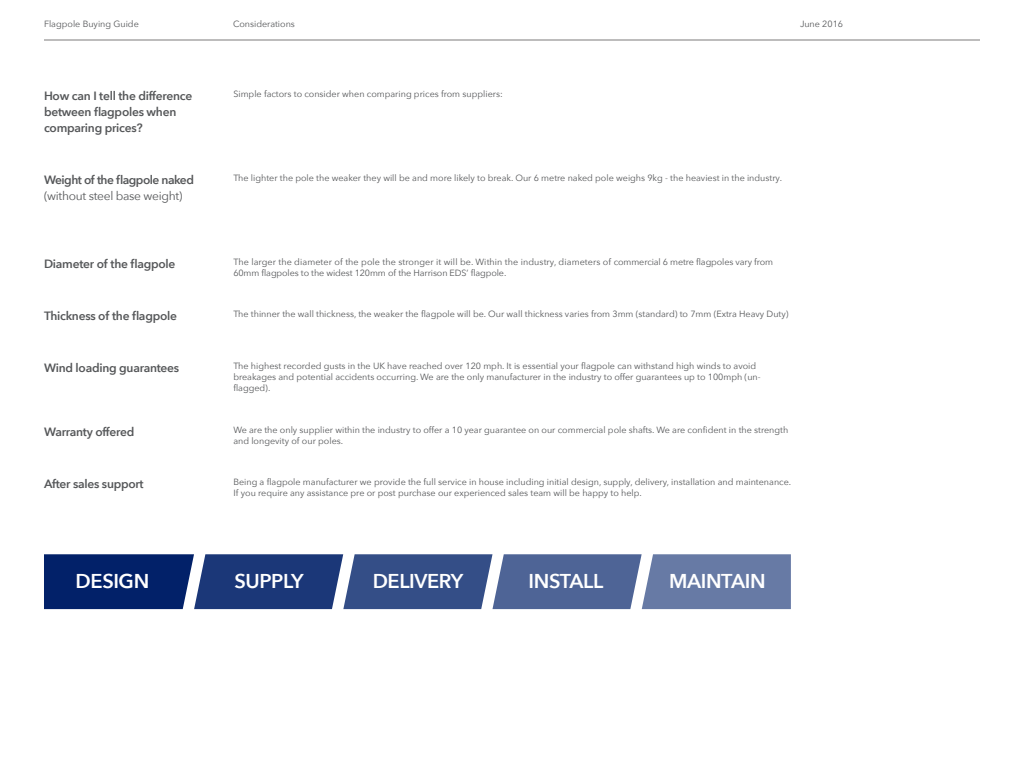
<style>
.page{position:relative;width:1024px;height:768px;background:#fff}
.page>*{position:absolute;margin:0;border:0;box-sizing:border-box;transform-origin:0 0}
.t1{font:600 20px "Avenir Next";letter-spacing:-.02em;color:#fff}
.t2{font:600 12px/16px "Avenir Next";letter-spacing:-.02em;color:#555759}
.t3{font:600 12px "Avenir Next";letter-spacing:-.04em;color:#555759}
.t4{font:12px "Avenir Next";letter-spacing:-.025em;color:#555759}
.t5{font:9px/10.8px "Avenir Next";color:#555759}
</style>
<div class="page">
<hr style="left:44px;top:40px;width:936px;height:1px;background:#7c7b7b">
<svg style="left:44px;top:554px;width:747px;height:55px;background:#41598e"></svg>
<p class="t5" style="left:44px;top:18px;width:96px">Flagpole Buying Guide</p>
<p class="t5" style="left:233px;top:18px;width:63px">Considerations</p>
<p class="t5" style="left:800px;top:18px;width:45px">June 2016</p>
<h2 class="t2" style="left:44px;top:88px;width:150px">How can I tell the difference between flagpoles when comparing prices?</h2>
<h2 class="t3" style="left:44px;top:170px;width:152px">Weight of the flagpole naked</h2>
<h2 class="t4" style="left:44px;top:186px;width:140px">(without steel base weight)</h2>
<h2 class="t2" style="left:44px;top:255px;width:133px">Diameter of the flagpole</h2>
<h2 class="t2" style="left:44px;top:307px;width:134px">Thickness of the flagpole</h2>
<h2 class="t2" style="left:44px;top:359px;width:137px">Wind loading guarantees</h2>
<h2 class="t2" style="left:44px;top:423px;width:92px">Warranty offered</h2>
<h2 class="t2" style="left:44px;top:475px;width:101px">After sales support</h2>
<p class="t5" style="left:233px;top:88px;width:271px">Simple factors to consider when comparing prices from suppliers:</p>
<p class="t5" style="left:233px;top:172px;width:550px">The lighter the pole the weaker they will be and more likely to break. Our 6 metre naked pole weighs 9kg - the heaviest in the industry.</p>
<p class="t5" style="left:233px;top:256px;width:541px">The larger the diameter of the pole the stronger it will be. Within the industry, diameters of commercial 6 metre flagpoles vary from<br>60mm flagpoles to the widest 120mm of the Harrison EDS’ flagpole.</p>
<p class="t5" style="left:233px;top:308px;width:557px">The thinner the wall thickness, the weaker the flagpole will be. Our wall thickness varies from 3mm (standard) to 7mm (Extra Heavy Duty)</p>
<p class="t5" style="left:233px;top:360px;width:529px">The highest recorded gusts in the UK have reached over 120 mph. It is essential your flagpole can withstand high winds to avoid breakages and potential accidents occurring. We are the only manufacturer in the industry to offer guarantees up to 100mph (un&shy;flagged).</p>
<p class="t5" style="left:233px;top:424px;width:556px">We are the only supplier within the industry to offer a 10 year guarantee on our commercial pole shafts. We are confident in the strength and longevity of our poles.</p>
<p class="t5" style="left:233px;top:476px;width:559px">Being a flagpole manufacturer we provide the full service in house including initial design, supply, delivery, installation and maintenance.<br>If you require any assistance pre or post purchase our experienced sales team will be happy to help.</p>
<h1 class="t1" style="left:76px;top:564px;width:75px">DESIGN</h1>
<h1 class="t1" style="left:234px;top:564px;width:71px">SUPPLY</h1>
<h1 class="t1" style="left:373px;top:564px;width:92px">DELIVERY</h1>
<h1 class="t1" style="left:529px;top:564px;width:76px">INSTALL</h1>
<h1 class="t1" style="left:669px;top:564px;width:98px">MAINTAIN</h1>
</div>
